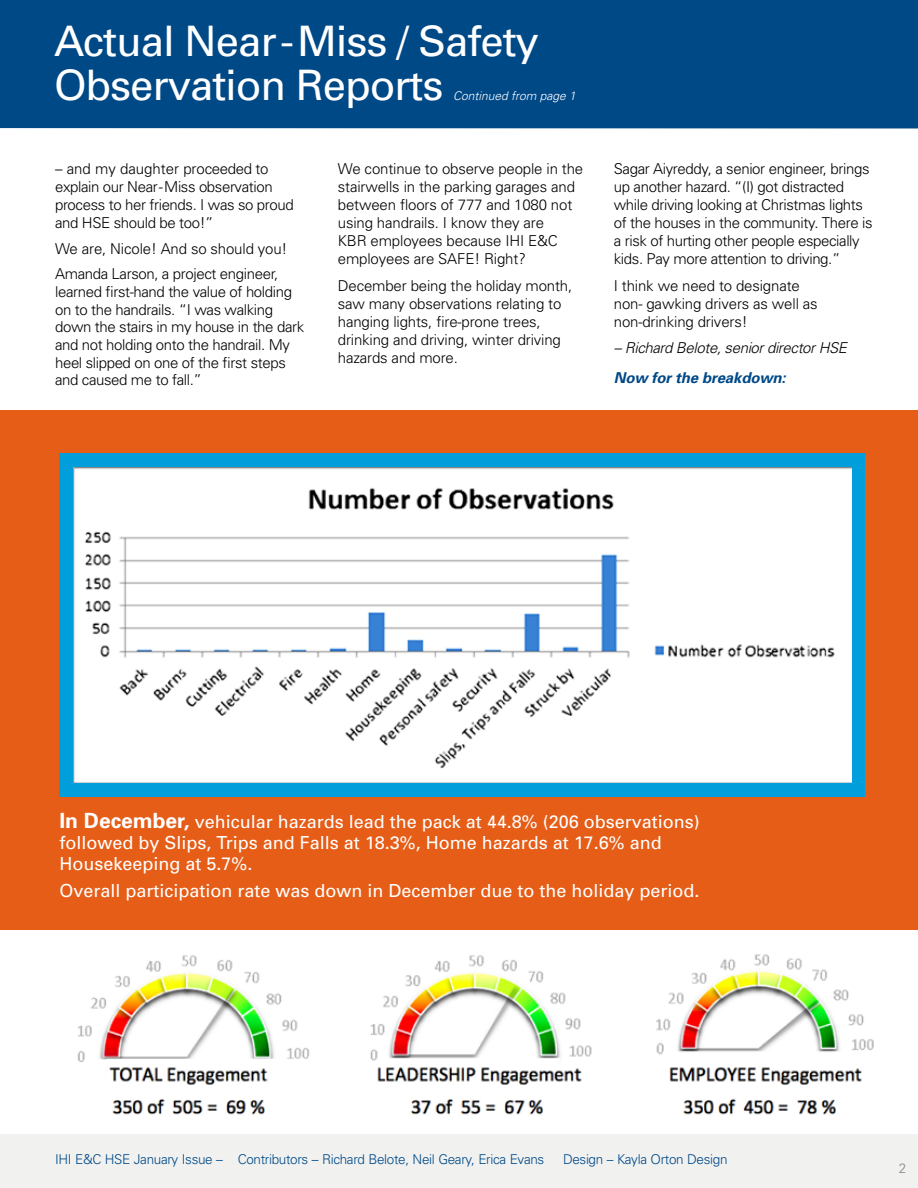
<style>
.page{position:relative;width:918px;height:1188px;background:#fff}
.page>*{position:absolute;margin:0;border:0;box-sizing:border-box;transform-origin:0 0}
.t1{font:42px/43.5px "Univers";letter-spacing:-.025em;color:#fff}
.t2{font:18px/21px "Univers";color:#fff}
.t3{font:300 15px/18px "Univers";letter-spacing:-.025em;color:#000}
.t4{font:italic 300 15px "Univers";letter-spacing:-.025em;color:#000}
.t5{font:italic 700 15px "Univers";letter-spacing:-.01em;color:#004987}
.t6{font:300 13.5px "Univers";letter-spacing:-.025em;color:#004987}
.t7{font:300 13.5px "Univers";color:#868787}
.t8{font:italic 300 12px "Univers";color:#fff}
.s1{font-weight:700;font-size:21px}
</style>
<div class="page">
<div style="left:0;top:1134px;width:918px;height:54px;background:#f1f1f0"></div>
<div style="left:0;top:410px;width:918px;height:520px;background:#e65d17"></div>
<div style="left:59px;top:453px;width:806px;height:344px;background:#009fdc"></div>
<div style="left:0;top:0;width:918px;height:128px;background:#004987"></div>
<img style="left:77px;top:954px;width:797px;height:161px">
<img style="left:73px;top:468px;width:778px;height:314px">
<h1 class="t1" style="left:54px;top:19px;width:486px">Actual Near-Miss / Safety<br>Observation Reports</h1>
<p class="t8" style="left:453px;top:88px;width:124px">Continued from page 1</p>
<p class="t3" style="left:55px;top:159px;width:240px">– and my daughter proceeded to explain our Near-Miss observation process to her friends. I was so proud and HSE should be too!”</p>
<p class="t3" style="left:55px;top:235px;width:234px;line-height:25.5px">We are, Nicole! And so should you!<br>Amanda Larson, a project engineer,</p>
<p class="t3" style="left:55px;top:282px;width:251px">learned first-hand the value of holding on to the handrails. “I was walking down the stairs in my house in the dark and not holding onto the handrail. My heel slipped on one of the first steps and caused me to fall.”</p>
<p class="t3" style="left:338px;top:159px;width:247px">We continue to observe people in the stairwells in the parking garages and between floors of 777 and 1080 not using handrails. I know they are<br>KBR employees because IHI E&amp;C employees are SAFE! Right?</p>
<p class="t3" style="left:338px;top:276px;width:236px">December being the holiday month, saw many observations relating to hanging lights, fire-prone trees, drinking and driving, winter driving hazards and more.</p>
<p class="t3" style="left:614px;top:159px;width:260px">Sagar Aiyreddy, a senior engineer, brings up another hazard. “(I) got distracted while driving looking at Christmas lights of the houses in the community. There is a risk of hurting other people especially kids. Pay more attention to driving.”</p>
<p class="t3" style="left:614px;top:276px;width:205px">I think we need to designate non- gawking drivers as well as non-drinking drivers!</p>
<p class="t4" style="left:614px;top:338px;width:235px">– Richard Belote, senior director HSE</p>
<p class="t5" style="left:614px;top:368px;width:173px">Now for the breakdown:</p>
<p class="t2" style="left:59px;top:810px;width:642px"><span class="s1">In December,</span> vehicular hazards lead the pack at 44.8% (206 observations) followed by Slips, Trips and Falls at 18.3%, Home hazards at 17.6% and<br>Housekeeping at 5.7%.</p>
<p class="t2" style="left:59px;top:879px;width:642px">Overall participation rate was down in December due to the holiday period.</p>
<p class="t6" style="left:55px;top:1151px;width:491px">IHI E&amp;C HSE January Issue – Contributors – Richard Belote, Neil Geary, Erica Evans</p>
<p class="t6" style="left:563px;top:1151px;width:166px">Design – Kayla Orton Design</p>
<p class="t7" style="left:899px;top:1160px;width:9px">2</p>
</div>
